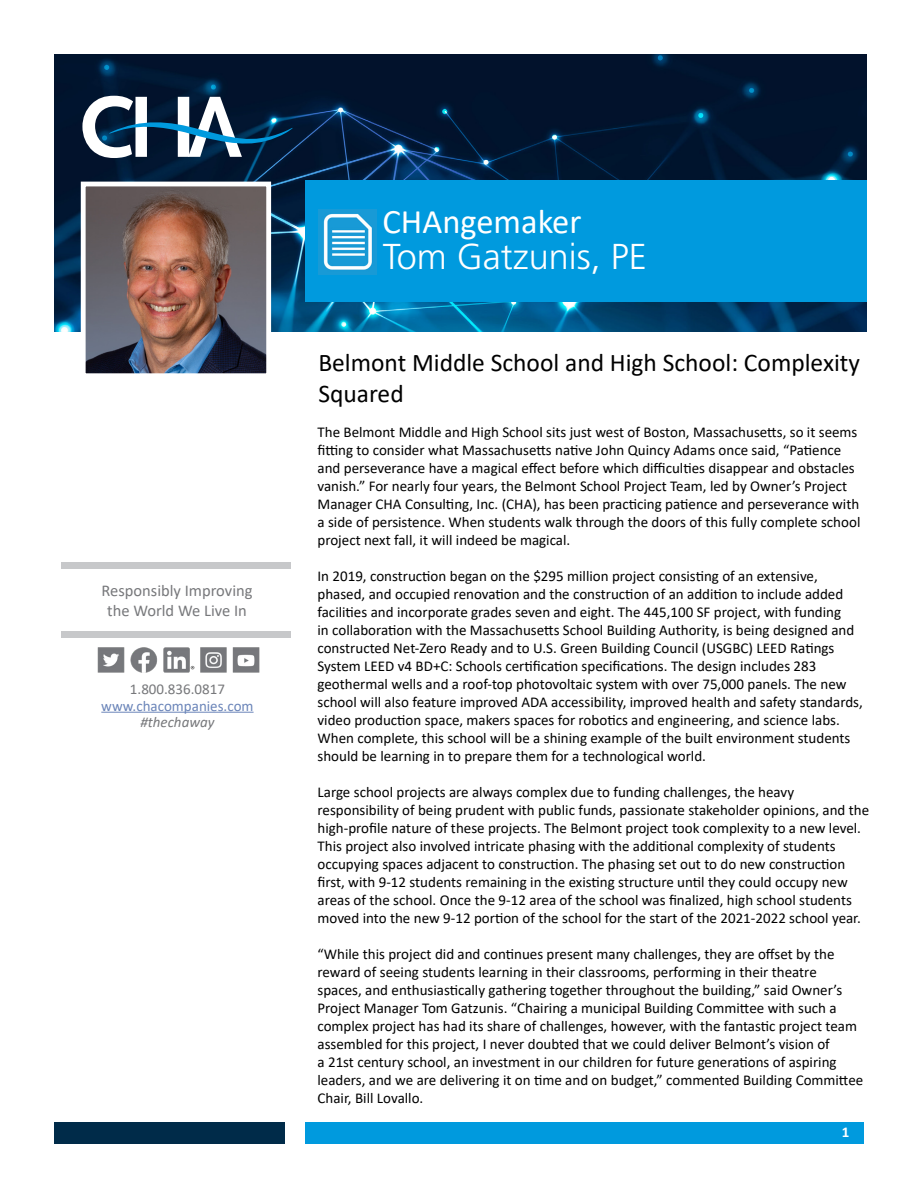
<style>
.page{position:relative;width:918px;height:1188px;background:#fff}
.page>*{position:absolute;margin:0;border:0;box-sizing:border-box;transform-origin:0 0}
.t1{font:300 36px "Frutiger LT Std";color:#fff}
.t2{font:34.5px "Calibri";color:#fff}
.t3{font:25.5px/30.6px "Calibri";color:#000}
.t4{font:16.5px/19.8px "Calibri";color:#77787b;text-align:center}
.t5{font:15px/18px "Calibri";color:#000}
.t6{font:15px "Calibri";color:#6b85b9}
.t7{font:15px "Calibri";color:#77787b}
.t8{font:italic 15px "Calibri";color:#77787b}
.t9{font:700 15px "Calibri";color:#fff}
</style>
<div class="page">
<img style="left:54px;top:55px;width:812px;height:277px">
<svg style="left:82px;top:96px;width:211px;height:62px"></svg>
<div style="left:305px;top:180px;width:561px;height:122px;background:#009ade"></div>
<img style="left:87px;top:188px;width:178px;height:184px">
<div style="left:81px;top:182px;width:190px;height:196px;border:5px solid #fff"></div>
<div style="left:55px;top:1123px;width:230px;height:21px;background:#002b49"></div>
<div style="left:305px;top:1123px;width:559px;height:21px;background:#009ade"></div>
<img style="left:318px;top:209px;width:59px;height:65px">
<img style="left:97px;top:647px;width:163px;height:26px">
<hr style="left:101px;top:712px;width:153px;height:1px;background:#6b85b9">
<div style="left:61px;top:631px;width:230px;height:7px;background:#c7c8ca"></div>
<div style="left:61px;top:562px;width:230px;height:7px;background:#c7c8ca"></div>
<p class="t4" style="left:102px;top:580px;width:153px">Responsibly Improving the World We Live In</p>
<p class="t7" style="left:130px;top:679px;width:96px">1.800.836.0817</p>
<p class="t6" style="left:101px;top:695px;width:154px">www.chacompanies.com</p>
<p class="t8" style="left:140px;top:712px;width:76px">#thechaway</p>
<h2 class="t2" style="left:382px;top:198px;width:200px">CHAngemaker</h2>
<h1 class="t1" style="left:383px;top:236px;width:266px">Tom Gatzunis, PE</h1>
<h3 class="t3" style="left:318px;top:347px;width:543px">Belmont Middle School and High School: Complexity<br>Squared</h3>
<p class="t5" style="left:318px;top:423px;width:544px">The Belmont Middle and High School sits just west of Boston, Massachusetts, so it seems fitting to consider what Massachusetts native John Quincy Adams once said, “Patience and perseverance have a magical effect before which difficulties disappear and obstacles vanish.” For nearly four years, the Belmont School Project Team, led by Owner’s Project Manager CHA Consulting, Inc. (CHA), has been practicing patience and perseverance with a side of persistence. When students walk through the doors of this fully complete school project next fall, it will indeed be magical.</p>
<p class="t5" style="left:318px;top:567px;width:547px">In 2019, construction began on the $295 million project consisting of an extensive, phased, and occupied renovation and the construction of an addition to include added facilities and incorporate grades seven and eight. The 445,100 SF project, with funding<br>in collaboration with the Massachusetts School Building Authority, is being designed and constructed Net-Zero Ready and to U.S. Green Building Council (USGBC) LEED Ratings System LEED v4 BD+C: Schools certification specifications. The design includes 283 geothermal wells and a roof-top photovoltaic system with over 75,000 panels. The new school will also feature improved ADA accessibility, improved health and safety standards, video production space, makers spaces for robotics and engineering, and science labs.<br>When complete, this school will be a shining example of the built environment students should be learning in to prepare them for a technological world.</p>
<p class="t5" style="left:318px;top:783px;width:553px">Large school projects are always complex due to funding challenges, the heavy responsibility of being prudent with public funds, passionate stakeholder opinions, and the high-profile nature of these projects. The Belmont project took complexity to a new level.<br>This project also involved intricate phasing with the additional complexity of students occupying spaces adjacent to construction. The phasing set out to do new construction first, with 9-12 students remaining in the existing structure until they could occupy new areas of the school. Once the 9-12 area of the school was finalized, high school students moved into the new 9-12 portion of the school for the start of the 2021-2022 school year.</p>
<p class="t5" style="left:318px;top:945px;width:547px">“While this project did and continues present many challenges, they are offset by the reward of seeing students learning in their classrooms, performing in their theatre spaces, and enthusiastically gathering together throughout the building,” said Owner’s Project Manager Tom Gatzunis. “Chairing a municipal Building Committee with such a complex project has had its share of challenges, however, with the fantastic project team assembled for this project, I never doubted that we could deliver Belmont’s vision of<br>a 21st century school, an investment in our children for future generations of aspiring leaders, and we are delivering it on time and on budget,” commented Building Committee Chair, Bill Lovallo.</p>
<p class="t9" style="left:842px;top:1122px;width:9px">1</p>
</div>
